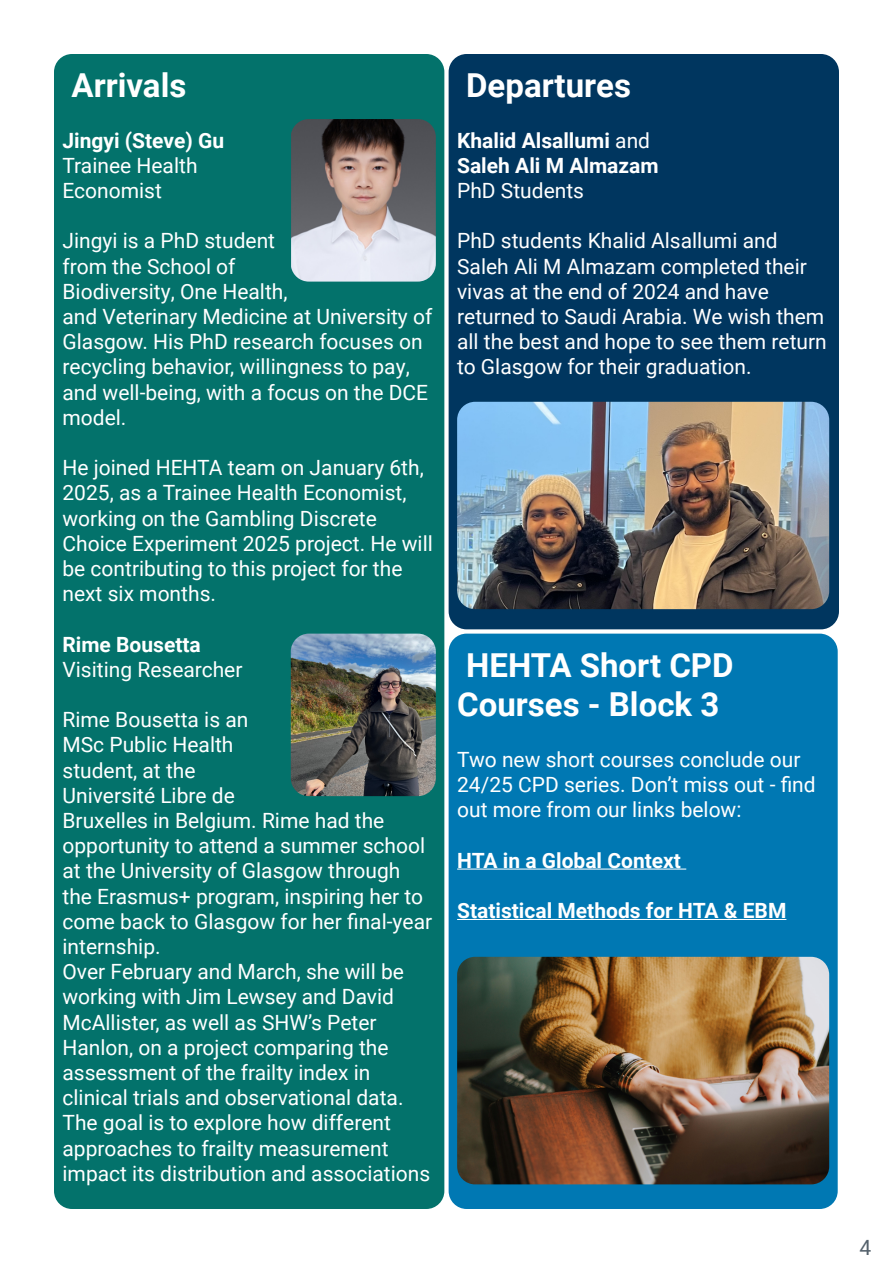
<style>
.page{position:relative;width:893px;height:1263px;background:#fff}
.page>*{position:absolute;margin:0;border:0;box-sizing:border-box;transform-origin:0 0}
.Subheading{font:700 33px/39.6px "Roboto";color:#fff}
.Paragraph_Style_1{font:21px/25.2px "Roboto";color:#fff}
.Paragraph_Style_1-2{font:700 21px/25.2px "Roboto";color:#fff}
.t1{font:21px "Roboto";color:#54616c}
.s1{font-weight:700}
.s2{font-weight:400}
</style>
<div class="page">
<div style="left:449px;top:54px;width:390px;height:575px;background:#00365f;border-radius:18px"></div>
<div style="left:54px;top:54px;width:390px;height:1155px;background:#03726b;border-radius:18px"></div>
<img style="left:457px;top:402px;width:372px;height:207px">
<img style="left:291px;top:119px;width:145px;height:163px">
<div style="left:449px;top:634px;width:389px;height:575px;background:#0078b3;border-radius:18px"></div>
<hr style="left:457px;top:868px;width:229px;height:1px;background:#fff">
<hr style="left:457px;top:919px;width:329px;height:1px;background:#fff">
<img style="left:291px;top:634px;width:145px;height:162px">
<img style="left:457px;top:957px;width:372px;height:227px">
<h1 class="Subheading" style="left:72px;top:64px;width:116px">Arrivals</h1>
<p class="Paragraph_Style_1" style="left:63px;top:127px;width:163px"><span class="s1">Jingyi (Steve) Gu<br></span>Trainee Health<br>Economist</p>
<p class="Paragraph_Style_1" style="left:63px;top:227px;width:371px">Jingyi is a PhD student<br>from the School of<br>Biodiversity, One Health,<br>and Veterinary Medicine at University of<br>Glasgow. His PhD research focuses on recycling behavior, willingness to pay, and well-being, with a focus on the DCE model.</p>
<p class="Paragraph_Style_1" style="left:63px;top:454px;width:372px">He joined HEHTA team on January 6th, 2025, as a Trainee Health Economist, working on the Gambling Discrete Choice Experiment 2025 project. He will be contributing to this project for the next six months.</p>
<p class="Paragraph_Style_1-2" style="left:63px;top:631px;width:140px">Rime Bousetta</p>
<p class="Paragraph_Style_1" style="left:63px;top:656px;width:182px">Visiting Researcher</p>
<p class="Paragraph_Style_1" style="left:63px;top:706px;width:371px">Rime Bousetta is an<br>MSc Public Health<br>student, at the<br>Université Libre de<br>Bruxelles in Belgium. Rime had the opportunity to attend a summer school at the University of Glasgow through the Erasmus+ program, inspiring her to come back to Glasgow for her final-year internship.</p>
<p class="Paragraph_Style_1" style="left:63px;top:958px;width:369px">Over February and March, she will be working with Jim Lewsey and David McAllister, as well as SHW’s Peter Hanlon, on a project comparing the assessment of the frailty index in clinical trials and observational data.<br>The goal is to explore how different approaches to frailty measurement impact its distribution and associations</p>
<h1 class="Subheading" style="left:466px;top:64px;width:166px">Departures</h1>
<p class="Paragraph_Style_1-2" style="left:457px;top:127px;width:203px">Khalid Alsallumi <span class="s2">and<br></span>Saleh Ali M Almazam<br><span class="s2">PhD Students</span></p>
<p class="Paragraph_Style_1" style="left:457px;top:227px;width:371px">PhD students Khalid Alsallumi and Saleh Ali M Almazam completed their vivas at the end of 2024 and have returned to Saudi Arabia. We wish them all the best and hope to see them return to Glasgow for their graduation.</p>
<h1 class="Subheading" style="left:457px;top:644px;width:278px">HEHTA Short CPD<br>Courses - Block 3</h1>
<h2 class="Paragraph_Style_1" style="left:457px;top:746px;width:360px">Two new short courses conclude our<br>24/25 CPD series. Don’t miss out - find out more from our links below:</h2>
<h2 class="Paragraph_Style_1-2" style="left:457px;top:847px;width:225px">HTA in a Global Context</h2>
<h2 class="Paragraph_Style_1-2" style="left:457px;top:897px;width:331px">Statistical Methods for HTA &amp; EBM</h2>
<p class="t1" style="left:859px;top:1233px;width:13px">4</p>
</div>
